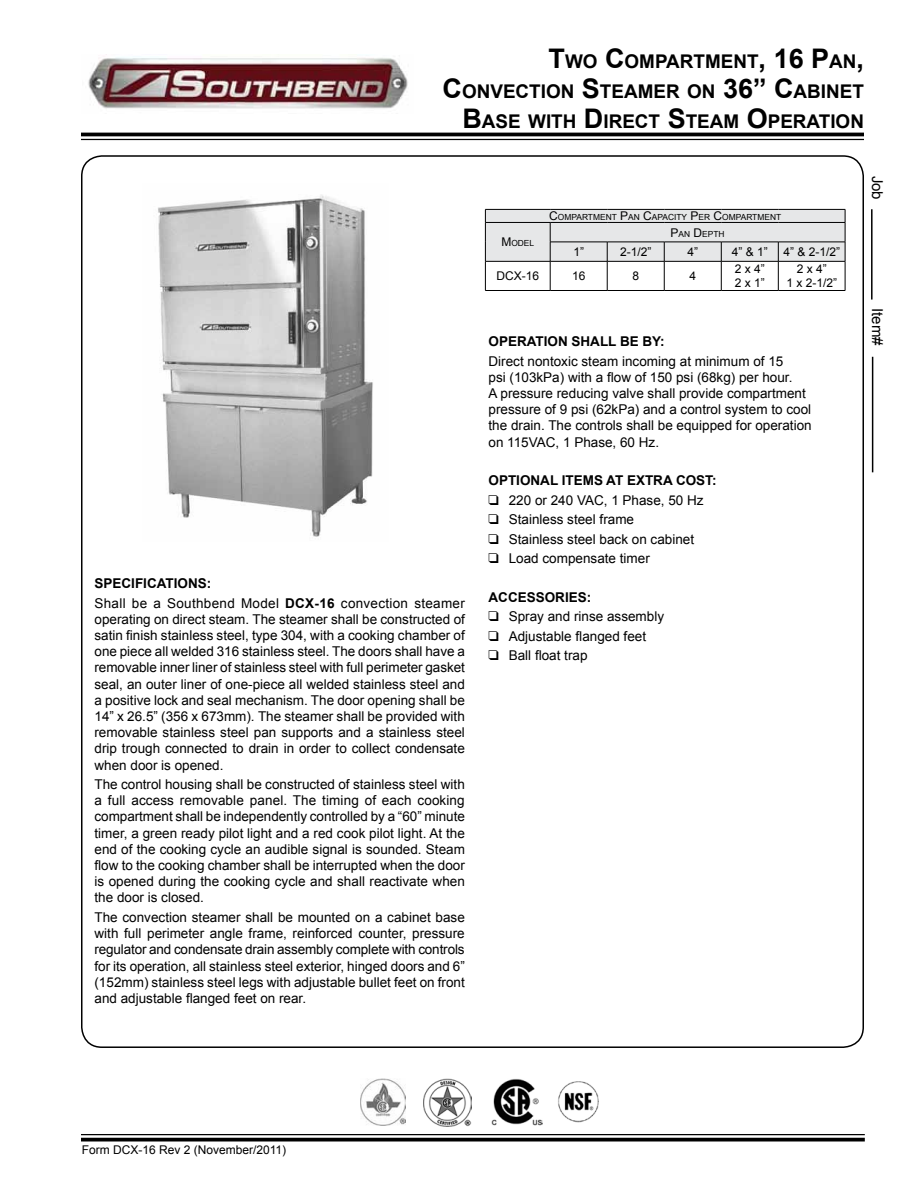
<style>
.page{position:relative;width:918px;height:1188px;background:#fff}
.page>*{position:absolute;margin:0;border:0;box-sizing:border-box;transform-origin:0 0}
.t1{font:700 18.9px/30px "Arial";color:#000;text-align:right}
.t2{font:15px "Arial";color:#000}
.t3{font:13.5px/16.2px "Arial";color:#000;text-align:justify}
.t4{font:13.5px/19.5px "Arial";letter-spacing:.02em;color:#000}
.t5{font:700 13.5px "Arial";color:#000}
.t6{font:12px/14.4px "Arial";color:#000}
.t7{font:8.4px "Arial";color:#000}
.s1{font-size:27px}
.s2{font-weight:700}
.s3{font-style:italic}
.s4{font-size:12px}
</style>
<div class="page">
<hr style="left:871px;top:209px;width:2px;height:91px;background:#000">
<hr style="left:872px;top:357px;width:1px;height:115px;background:#000">
<hr style="left:81px;top:1134px;width:784px;height:1px;background:#000">
<svg style="left:81px;top:1138px;width:784px;height:4px;background:#1f1f1f"></svg>
<hr style="left:81px;top:133px;width:783px;height:3px;background:#000">
<hr style="left:81px;top:139px;width:783px;height:1px;background:#000">
<img style="left:424px;top:1078px;width:47px;height:48px">
<img style="left:360px;top:1079px;width:46px;height:47px">
<img style="left:558px;top:1081px;width:41px;height:42px">
<img style="left:491px;top:1079px;width:52px;height:47px">
<img style="left:88px;top:54px;width:320px;height:55px">
<img style="left:158px;top:194px;width:215px;height:343px">
<hr style="left:485px;top:290px;width:65px;height:1px;background:#000">
<hr style="left:550px;top:290px;width:57px;height:1px;background:#000">
<hr style="left:607px;top:290px;width:57px;height:1px;background:#000">
<hr style="left:664px;top:290px;width:57px;height:1px;background:#000">
<hr style="left:721px;top:290px;width:57px;height:1px;background:#000">
<hr style="left:778px;top:290px;width:67px;height:1px;background:#000">
<svg style="left:485px;top:209px;width:361px;height:81px"></svg>
<hr style="left:485px;top:261px;width:65px;height:1px;background:#000">
<hr style="left:550px;top:261px;width:57px;height:1px;background:#000">
<hr style="left:607px;top:261px;width:57px;height:1px;background:#000">
<hr style="left:664px;top:261px;width:57px;height:1px;background:#000">
<hr style="left:721px;top:261px;width:57px;height:1px;background:#000">
<hr style="left:778px;top:261px;width:67px;height:1px;background:#000">
<h1 class="t1" style="left:443px;top:47px;width:423px"><span class="s1">T</span>WO <span class="s1">C</span>OMPARTMENT<span class="s1">, 16 P</span>AN<span class="s1">,<br>C</span>ONVECTION <span class="s1">S</span>TEAMER ON <span class="s1">36” C</span>ABINET<br><span class="s1">B</span>ASE WITH <span class="s1">D</span>IRECT <span class="s1">S</span>TEAM <span class="s1">O</span>PERATION</h1>
<p class="t4" style="left:94px;top:574px;width:372px"><span class="s2">SPECIFICATIONS:<br></span>Shall be a Southbend Model <span class="s2">DCX-16</span> convection steamer</p>
<p class="t3" style="left:94px;top:611px;width:372px">operating on direct steam. The steamer shall be constructed of satin finish stainless steel, type 304, with a cooking chamber of one piece all welded 316 stainless steel. The doors shall have a removable inner liner of stainless steel with full perimeter gasket seal, an outer liner of one-piece all welded stainless steel and a positive lock and seal mechanism. The door opening shall be 14” x 26.5” (356 x 673mm)<span class="s3">.</span> The steamer shall be provided with removable stainless steel pan supports and a stainless steel drip trough connected to drain in order to collect condensate when door is opened.</p>
<p class="t3" style="left:94px;top:776px;width:372px">The control housing shall be constructed of stainless steel with a full access removable panel. The timing of each cooking compartment shall be independently controlled by a “60” minute timer, a green ready pilot light and a red cook pilot light. At the end of the cooking cycle an audible signal is sounded. Steam flow to the cooking chamber shall be interrupted when the door is opened during the cooking cycle and shall reactivate when the door is closed.</p>
<p class="t3" style="left:94px;top:909px;width:372px">The convection steamer shall be mounted on a cabinet base with full perimeter angle frame, reinforced counter, pressure regulator and condensate drain assembly complete with controls for its operation, all stainless steel exterior, hinged doors and 6” (152mm) stainless steel legs with adjustable bullet feet on front and adjustable flanged feet on rear.</p>
<p class="t7" style="left:501px;top:238px;width:34px"><span class="s4">M</span>ODEL</p>
<p class="t7" style="left:549px;top:212px;width:233px"><span class="s4">C</span>OMPARTMENT <span class="s4">P</span>AN <span class="s4">C</span>APACITY <span class="s4">P</span> ER <span class="s4">C</span>OMPARTMENT</p>
<p class="t7" style="left:671px;top:228px;width:56px"><span class="s4">P</span>AN <span class="s4">D</span> EPTH</p>
<p class="t6" style="left:573px;top:245px;width:12px">1”</p>
<p class="t6" style="left:620px;top:245px;width:33px">2-1/2”</p>
<p class="t6" style="left:687px;top:245px;width:12px">4”</p>
<p class="t6" style="left:732px;top:245px;width:38px">4” &amp; 1”</p>
<p class="t6" style="left:783px;top:245px;width:58px">4” &amp; 2-1/2”</p>
<p class="t6" style="left:496px;top:269px;width:44px">DCX-16</p>
<p class="t6" style="left:572px;top:269px;width:15px">16</p>
<p class="t6" style="left:632px;top:269px;width:8px">8</p>
<p class="t6" style="left:689px;top:269px;width:8px">4</p>
<p class="t6" style="left:735px;top:262px;width:32px">2 x 4”<br>2 x 1”</p>
<p class="t6" style="left:786px;top:262px;width:52px;text-align:center">2 x 4”<br>1 x 2-1/2”</p>
<p class="t5" style="left:489px;top:332px;width:178px">OPERATION SHALL BE BY:</p>
<p class="t3" style="left:489px;top:353px;width:325px;text-align:left">Direct nontoxic steam incoming at minimum of 15<br>psi (103kPa) with a flow of 150 psi (68kg) per hour.<br>A pressure reducing valve shall provide compartment pressure of 9 psi (62kPa) and a control system to cool the drain. The controls shall be equipped for operation on 115VAC, 1 Phase, 60 Hz.</p>
<p class="t5" style="left:489px;top:472px;width:230px">OPTIONAL ITEMS AT EXTRA COST:</p>
<p class="t3" style="left:509px;top:490px;width:196px;line-height:19.5px;text-align:left">220 or 240 VAC, 1 Phase, 50 Hz<br>Stainless steel frame<br>Stainless steel back on cabinet<br>Load compensate timer</p>
<p class="t5" style="left:489px;top:588px;width:104px">ACCESSORIES:</p>
<p class="t3" style="left:509px;top:607px;width:157px;line-height:19.5px;text-align:left">Spray and rinse assembly<br>Adjustable flanged feet<br>Ball float trap</p>
<p class="t2" style="left:887px;top:176px;width:26px;rotate:90deg">Job</p>
<p class="t2" style="left:887px;top:308px;width:39px;rotate:90deg">Item#</p>
<p class="t6" style="left:82px;top:1142px;width:206px">Form DCX-16 Rev 2 (November/2011)</p>
</div>
